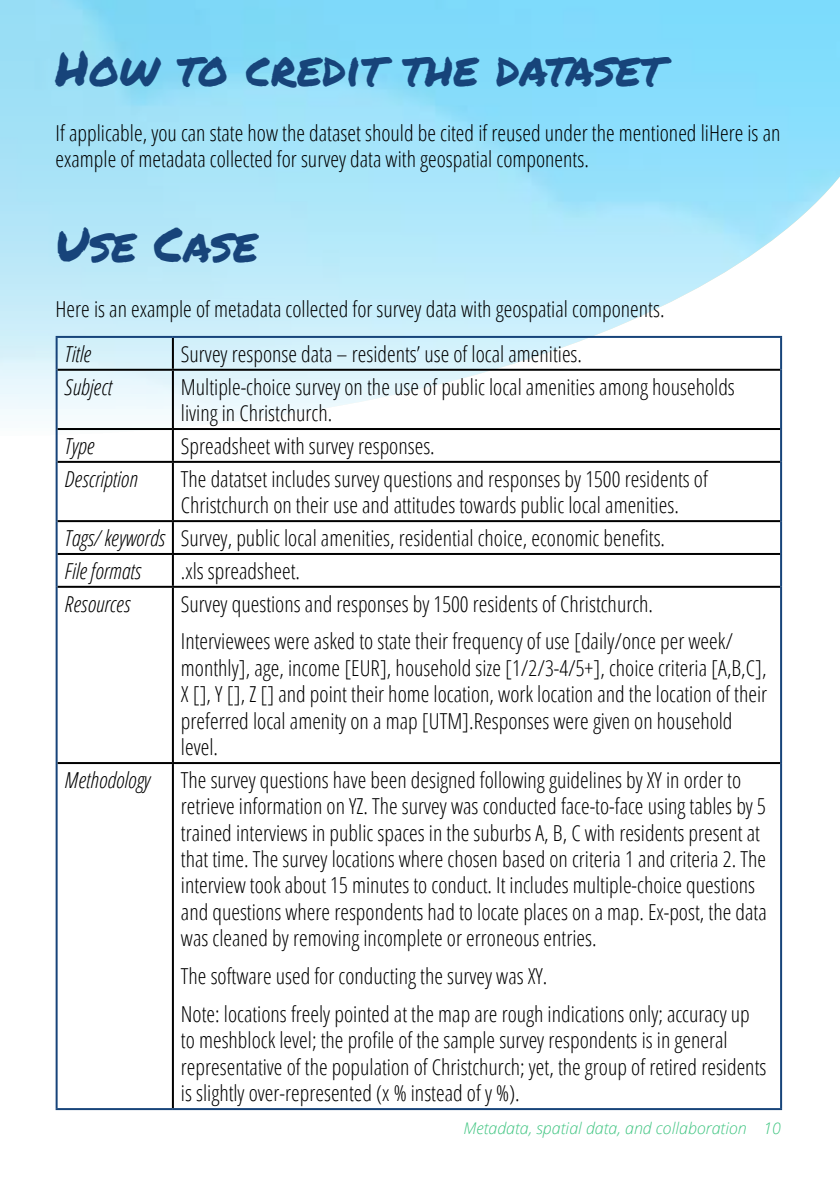
<style>
.page{position:relative;width:840px;height:1191px;background:#fff}
.page>*{position:absolute;margin:0;border:0;box-sizing:border-box;transform-origin:0 0}
.t1{font:48px "Permanent Marker";color:#17447a}
.t2{font:300 22px/26.4px "Open Sans Condensed";color:#000}
.t3{font:italic 300 22px "Open Sans Condensed";color:#000}
.t4{font:italic 300 16px "Open Sans";color:#40c581}
.s1{font-style:italic}
</style>
<div class="page">
<svg style="left:0;top:0;width:839px;height:436px"></svg>
<hr style="left:56px;top:336px;width:117px;height:2px;background:#17447a">
<hr style="left:56px;top:338px;width:2px;height:32px;background:#17447a">
<hr style="left:173px;top:336px;width:608px;height:2px;background:#17447a">
<hr style="left:779px;top:338px;width:2px;height:32px;background:#17447a">
<hr style="left:56px;top:370px;width:2px;height:59px;background:#17447a">
<hr style="left:779px;top:370px;width:2px;height:59px;background:#17447a">
<hr style="left:56px;top:429px;width:2px;height:33px;background:#17447a">
<hr style="left:779px;top:429px;width:2px;height:33px;background:#17447a">
<hr style="left:56px;top:462px;width:2px;height:59px;background:#17447a">
<hr style="left:779px;top:462px;width:2px;height:59px;background:#17447a">
<hr style="left:56px;top:521px;width:2px;height:33px;background:#17447a">
<hr style="left:779px;top:521px;width:2px;height:33px;background:#17447a">
<hr style="left:56px;top:554px;width:2px;height:33px;background:#17447a">
<hr style="left:779px;top:554px;width:2px;height:33px;background:#17447a">
<hr style="left:56px;top:587px;width:2px;height:176px;background:#17447a">
<hr style="left:779px;top:587px;width:2px;height:176px;background:#17447a">
<hr style="left:56px;top:763px;width:2px;height:345px;background:#17447a">
<hr style="left:779px;top:763px;width:2px;height:345px;background:#17447a">
<hr style="left:56px;top:1108px;width:117px;height:2px;background:#17447a">
<hr style="left:173px;top:1108px;width:608px;height:2px;background:#17447a">
<hr style="left:172px;top:338px;width:2px;height:31px;background:#000">
<hr style="left:58px;top:369px;width:115px;height:2px;background:#000">
<hr style="left:173px;top:369px;width:606px;height:2px;background:#000">
<hr style="left:172px;top:371px;width:2px;height:57px;background:#000">
<hr style="left:58px;top:428px;width:115px;height:2px;background:#000">
<hr style="left:173px;top:428px;width:606px;height:2px;background:#000">
<hr style="left:172px;top:430px;width:2px;height:31px;background:#000">
<hr style="left:58px;top:461px;width:115px;height:2px;background:#000">
<hr style="left:173px;top:461px;width:606px;height:2px;background:#000">
<hr style="left:172px;top:463px;width:2px;height:57px;background:#000">
<hr style="left:58px;top:520px;width:115px;height:2px;background:#000">
<hr style="left:173px;top:520px;width:606px;height:2px;background:#000">
<hr style="left:172px;top:522px;width:2px;height:31px;background:#000">
<hr style="left:58px;top:553px;width:115px;height:2px;background:#000">
<hr style="left:173px;top:553px;width:606px;height:2px;background:#000">
<hr style="left:172px;top:555px;width:2px;height:31px;background:#000">
<hr style="left:58px;top:586px;width:115px;height:2px;background:#000">
<hr style="left:173px;top:586px;width:606px;height:2px;background:#000">
<hr style="left:172px;top:588px;width:2px;height:174px;background:#000">
<hr style="left:58px;top:762px;width:115px;height:2px;background:#000">
<hr style="left:173px;top:762px;width:606px;height:2px;background:#000">
<hr style="left:172px;top:764px;width:2px;height:344px;background:#000">
<h1 class="t1" style="left:56px;top:33px;width:609px">How to credit the dataset</h1>
<p class="t2" style="left:56px;top:119px;width:726px">If applicable, you can state how the dataset should be cited if reused under the mentioned liHere is an example of metadata collected for survey data with geospatial components.</p>
<h1 class="t1" style="left:56px;top:208px;width:204px">Use Case</h1>
<p class="t2" style="left:56px;top:295px;width:610px">Here is an example of metadata collected for survey data with geospatial components.</p>
<p class="t3" style="left:65px;top:339px;width:28px">Title</p>
<p class="t2" style="left:181px;top:340px;width:402px">Survey response data – residents’ use of local amenities.</p>
<p class="t3" style="left:65px;top:372px;width:49px">Subject</p>
<p class="t2" style="left:181px;top:373px;width:555px">Multiple-choice survey on the use of public local amenities among households living in Christchurch.</p>
<p class="t3" style="left:65px;top:431px;width:31px">Type</p>
<p class="t2" style="left:181px;top:432px;width:255px">Spreadsheet with survey responses.</p>
<p class="t3" style="left:65px;top:464px;width:74px">Description</p>
<p class="t2" style="left:181px;top:465px;width:528px">The datatset includes survey questions and responses by 1500 residents of<br>Christchurch on their use and attitudes towards public local amenities.</p>
<p class="t2" style="left:65px;top:521px;width:601px;line-height:32.8px"><span class="s1">Tags/ keywords</span> Survey, public local amenities, residential choice, economic benefits.<br><span class="s1">File formats</span></p>
<p class="t2" style="left:181px;top:557px;width:121px">.xls spreadsheet.</p>
<p class="t3" style="left:65px;top:588px;width:67px">Resources</p>
<p class="t2" style="left:181px;top:584px;width:553px;line-height:37.8px">Survey questions and responses by 1500 residents of Christchurch.<br>Interviewees were asked to state their frequency of use [daily/once per week/</p>
<p class="t2" style="left:181px;top:654px;width:587px">monthly], age, income [EUR], household size [1/2/3-4/5+], choice criteria [A,B,C], X [], Y [], Z [] and point their home location, work location and the location of their preferred local amenity on a map [UTM].Responses were given on household level.</p>
<p class="t3" style="left:65px;top:765px;width:87px">Methodology</p>
<p class="t2" style="left:181px;top:766px;width:587px">The survey questions have been designed following guidelines by XY in order to retrieve information on YZ. The survey was conducted face-to-face using tables by 5 trained interviews in public spaces in the suburbs A, B, C with residents present at that time. The survey locations where chosen based on criteria 1 and criteria 2. The interview took about 15 minutes to conduct. It includes multiple-choice questions and questions where respondents had to locate places on a map. Ex-post, the data was cleaned by removing incomplete or erroneous entries.</p>
<p class="t2" style="left:181px;top:956px;width:570px;line-height:37.8px">The software used for conducting the survey was XY.<br>Note: locations freely pointed at the map are rough indications only; accuracy up</p>
<p class="t2" style="left:181px;top:1026px;width:586px">to meshblock level; the profile of the sample survey respondents is in general representative of the population of Christchurch; yet, the group of retired residents is slightly over-represented (x % instead of y %).</p>
<p class="t4" style="left:463px;top:1116px;width:319px">Metadata, spatial data, and collaboration 10</p>
</div>
